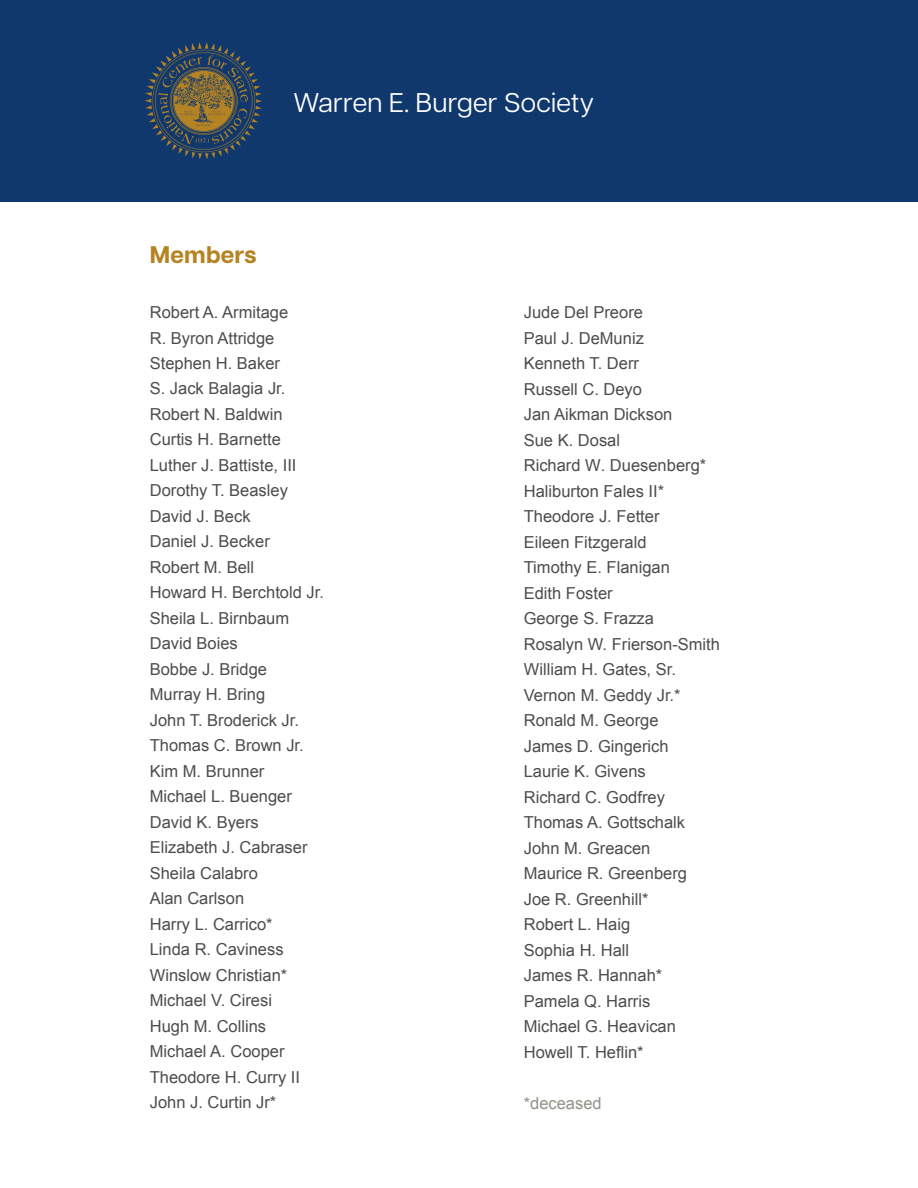
<style>
.page{position:relative;width:918px;height:1188px;background:#fff}
.page>*{position:absolute;margin:0;border:0;box-sizing:border-box;transform-origin:0 0}
.topic{font:27px "Articulat CF";letter-spacing:.01em;color:#fff}
.topic-2{font:700 24px "Articulat CF";letter-spacing:.01em;color:#b68322}
.t1{font:16.5px/25.5px "Arial";color:#4b4c4d}
.t2{font:16.5px "Arial";color:#919289}
</style>
<div class="page">
<div style="left:0;top:0;width:918px;height:202px;background:#11386d"></div>
<svg style="left:145px;top:42px;width:117px;height:117px"></svg>
<p class="topic" style="left:293px;top:83px;width:302px">Warren E. Burger Society</p>
<p class="topic-2" style="left:150px;top:237px;width:108px">Members</p>
<p class="t1" style="left:150px;top:300px;width:140px">Robert A. Armitage</p>
<p class="t1" style="left:150px;top:325px;width:126px">R. Byron Attridge</p>
<p class="t1" style="left:150px;top:351px;width:132px">Stephen H. Baker</p>
<p class="t1" style="left:150px;top:376px;width:137px">S. Jack Balagia Jr.</p>
<p class="t1" style="left:150px;top:402px;width:134px">Robert N. Baldwin</p>
<p class="t1" style="left:150px;top:427px;width:133px">Curtis H. Barnette</p>
<p class="t1" style="left:150px;top:453px;width:148px">Luther J. Battiste, III</p>
<p class="t1" style="left:150px;top:478px;width:140px">Dorothy T. Beasley</p>
<p class="t1" style="left:150px;top:504px;width:102px">David J. Beck</p>
<p class="t1" style="left:150px;top:529px;width:122px">Daniel J. Becker</p>
<p class="t1" style="left:150px;top:555px;width:106px">Robert M. Bell</p>
<p class="t1" style="left:150px;top:580px;width:176px">Howard H. Berchtold Jr.</p>
<p class="t1" style="left:150px;top:606px;width:141px">Sheila L. Birnbaum</p>
<p class="t1" style="left:150px;top:631px;width:90px">David Boies</p>
<p class="t1" style="left:150px;top:657px;width:119px">Bobbe J. Bridge</p>
<p class="t1" style="left:150px;top:682px;width:117px">Murray H. Bring</p>
<p class="t1" style="left:150px;top:708px;width:151px">John T. Broderick Jr.</p>
<p class="t1" style="left:150px;top:733px;width:156px">Thomas C. Brown Jr.</p>
<p class="t1" style="left:150px;top:759px;width:116px">Kim M. Brunner</p>
<p class="t1" style="left:150px;top:784px;width:144px">Michael L. Buenger</p>
<p class="t1" style="left:150px;top:810px;width:111px">David K. Byers</p>
<p class="t1" style="left:150px;top:835px;width:159px">Elizabeth J. Cabraser</p>
<p class="t1" style="left:150px;top:860px;width:110px">Sheila Calabro</p>
<p class="t1" style="left:150px;top:886px;width:96px">Alan Carlson</p>
<p class="t1" style="left:150px;top:911px;width:124px">Harry L. Carrico*</p>
<p class="t1" style="left:150px;top:937px;width:135px">Linda R. Caviness</p>
<p class="t1" style="left:150px;top:962px;width:139px">Winslow Christian*</p>
<p class="t1" style="left:150px;top:988px;width:124px">Michael V. Ciresi</p>
<p class="t1" style="left:150px;top:1013px;width:118px">Hugh M. Collins</p>
<p class="t1" style="left:150px;top:1039px;width:136px">Michael A. Cooper</p>
<p class="t1" style="left:150px;top:1064px;width:152px">Theodore H. Curry II</p>
<p class="t1" style="left:150px;top:1090px;width:128px">John J. Curtin Jr*</p>
<p class="t1" style="left:524px;top:300px;width:198px">Jude Del Preore<br>Paul J. DeMuniz<br>Kenneth T. Derr<br>Russell C. Deyo<br>Jan Aikman Dickson<br>Sue K. Dosal<br>Richard W. Duesenberg*<br>Haliburton Fales II*<br>Theodore J. Fetter<br>Eileen Fitzgerald<br>Timothy E. Flanigan<br>Edith Foster<br>George S. Frazza<br>Rosalyn W. Frierson-Smith<br>William H. Gates, Sr.<br>Vernon M. Geddy Jr.*<br>Ronald M. George<br>James D. Gingerich<br>Laurie K. Givens<br>Richard C. Godfrey<br>Thomas A. Gottschalk<br>John M. Greacen<br>Maurice R. Greenberg<br>Joe R. Greenhill*<br>Robert L. Haig<br>Sophia H. Hall<br>James R. Hannah*<br>Pamela Q. Harris<br>Michael G. Heavican<br>Howell T. Heflin*</p>
<p class="t2" style="left:524px;top:1092px;width:79px">*deceased</p>
</div>
